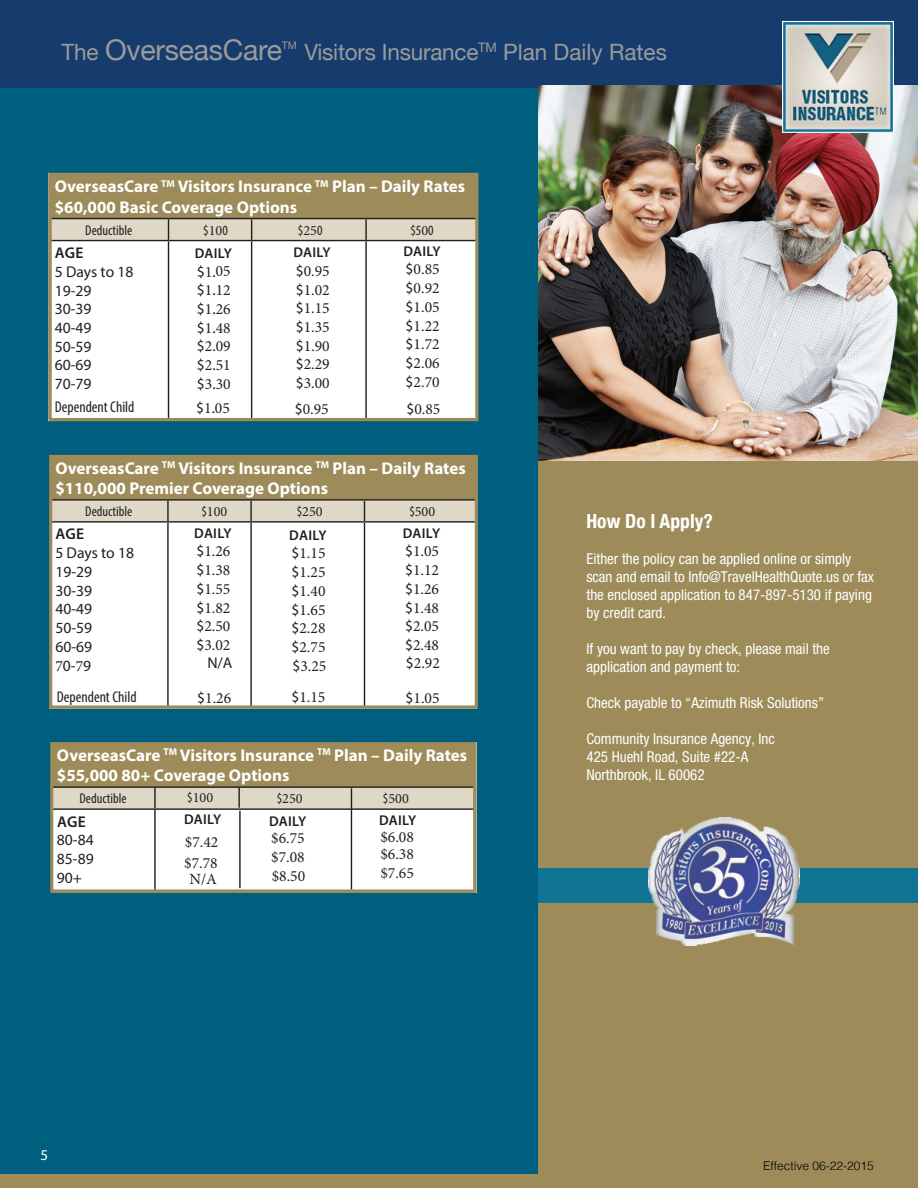
<style>
.page{position:relative;width:918px;height:1188px;background:#fff}
.page>*{position:absolute;margin:0;border:0;box-sizing:border-box;transform-origin:0 0}
.t1{font:28.5px "Helvetica Neue";letter-spacing:-.01em;color:#9b9b9b}
.t2{font:22.5px "Helvetica Neue";letter-spacing:-.01em;color:#9b9b9b}
.t3{font:700 condensed 19.5px "Helvetica Neue";color:#fff}
.t4{font:700 16.95px/20.4px "Myriad Pro";color:#fff}
.t5{font:15.6px/18.8px "Minion Pro";color:#231f20;text-align:justify}
.t6{font:15.6px/18.8px "Myriad Pro";color:#231f20}
.t7{font:condensed 15.6px "Myriad Pro";color:#231f20}
.t8{font:600 15.6px "Myriad Pro";letter-spacing:.01em;color:#231f20}
.t9{font:condensed 15px/18px "Helvetica Neue";color:#fff}
.t10{font:15px "Myriad Pro";color:#fff}
.t11{font:600 14.25px "Myriad Pro";letter-spacing:.01em;color:#231f20}
.t12{font:condensed 14.25px "Myriad Pro";color:#231f20}
.t13{font:14.25px "Minion Pro";color:#231f20}
.t14{font:300 12px "Helvetica";color:#000}
.t15{font:10.5px "Helvetica Neue";color:#9b9b9b}
.s1{font-size:22.5px}
.s2{font-family:"Minion Pro";font-stretch:normal}
.s3{font-family:"Myriad Pro"}
.s4{font-family:"Myriad Pro";font-stretch:condensed}
.s5{font-family:"Minion Pro"}
</style>
<div class="page">
<div style="left:0;top:87px;width:539px;height:1087px;background:#005f7f"></div>
<div style="left:539px;top:0;width:379px;height:1188px;background:#9d8b59"></div>
<div style="left:0;top:0;width:918px;height:87px;background:#163c6e"></div>
<img style="left:539px;top:86px;width:379px;height:374px">
<div style="left:0;top:1174px;width:918px;height:14px;background:#9d8b59"></div>
<img style="left:784px;top:23px;width:108px;height:108px">
<div style="left:782px;top:21px;width:112px;height:112px;border:1px solid #fff"></div>
<div style="left:539px;top:868px;width:379px;height:35px;background:#107593"></div>
<img style="left:648px;top:818px;width:152px;height:127px">
<div style="left:49px;top:173px;width:428px;height:248px;background:#fff"></div>
<div style="left:49px;top:174px;width:428px;height:45px;background:#9d8b59"></div>
<hr style="left:50px;top:218px;width:119px;height:1px;background:#231f20">
<hr style="left:169px;top:218px;width:83px;height:1px;background:#231f20">
<hr style="left:252px;top:218px;width:114px;height:1px;background:#231f20">
<hr style="left:366px;top:218px;width:111px;height:1px;background:#231f20">
<hr style="left:168px;top:241px;width:1px;height:177px;background:#231f20">
<hr style="left:251px;top:241px;width:1px;height:177px;background:#231f20">
<hr style="left:365px;top:241px;width:2px;height:177px;background:#231f20">
<svg style="left:53px;top:219px;width:421px;height:22px;background:#d1caba"></svg>
<div style="left:49px;top:173px;width:429px;height:248px;border:3px solid #9d8b59"></div>
<div style="left:51px;top:742px;width:425px;height:151px;background:#fff"></div>
<div style="left:51px;top:743px;width:425px;height:44px;background:#9d8b59"></div>
<hr style="left:52px;top:786px;width:103px;height:2px;background:#231f20">
<hr style="left:155px;top:786px;width:157px;height:2px;background:#231f20">
<hr style="left:312px;top:786px;width:164px;height:2px;background:#231f20">
<hr style="left:52px;top:808px;width:103px;height:2px;background:#231f20">
<hr style="left:155px;top:808px;width:157px;height:2px;background:#231f20">
<hr style="left:154px;top:810px;width:2px;height:81px;background:#231f20">
<hr style="left:312px;top:808px;width:164px;height:2px;background:#231f20">
<svg style="left:54px;top:787px;width:418px;height:22px;background:#d2cbbb"></svg>
<div style="left:50px;top:742px;width:426px;height:151px;border:3px solid #9d8b59"></div>
<div style="left:49px;top:455px;width:428px;height:254px;background:#fff"></div>
<div style="left:50px;top:455px;width:426px;height:45px;background:#9d8b59"></div>
<hr style="left:50px;top:499px;width:118px;height:2px;background:#231f20">
<hr style="left:168px;top:499px;width:83px;height:2px;background:#231f20">
<hr style="left:251px;top:499px;width:113px;height:2px;background:#231f20">
<hr style="left:364px;top:499px;width:113px;height:2px;background:#231f20">
<hr style="left:50px;top:521px;width:118px;height:2px;background:#231f20">
<hr style="left:168px;top:521px;width:83px;height:2px;background:#231f20">
<hr style="left:167px;top:523px;width:2px;height:184px;background:#231f20">
<hr style="left:251px;top:521px;width:113px;height:2px;background:#231f20">
<hr style="left:250px;top:523px;width:2px;height:184px;background:#231f20">
<hr style="left:364px;top:521px;width:113px;height:2px;background:#231f20">
<hr style="left:364px;top:523px;width:1px;height:184px;background:#231f20">
<svg style="left:53px;top:500px;width:421px;height:22px;background:#d1caba"></svg>
<div style="left:49px;top:455px;width:429px;height:254px;border:3px solid #9d8b59"></div>
<hr style="left:351px;top:788px;width:1px;height:101px;background:#231f20">
<hr style="left:238px;top:787px;width:2px;height:21px;background:#231f20">
<hr style="left:239px;top:811px;width:2px;height:77px;background:#231f20">
<h1 class="t1" style="left:62px;top:29px;width:222px"><span class="s1">The</span> OverseasCare</h1>
<p class="t15" style="left:282px;top:38px;width:17px">TM</p>
<h2 class="t2" style="left:304px;top:35px;width:364px">Visitors Insurance<sup>TM</sup> Plan Daily Rates</h2>
<p class="t4" style="left:55px;top:176px;width:412px">OverseasCare <sup>TM</sup> Visitors Insurance <sup>TM</sup> Plan – Daily Rates $60,000 Basic Coverage Options</p>
<p class="t12" style="left:85px;top:222px;width:49px">Deductible</p>
<p class="t12" style="left:203px;top:222px;width:26px">$<span class="s2">10</span>0</p>
<p class="t12" style="left:298px;top:222px;width:26px">$<span class="s2">25</span>0</p>
<p class="t12" style="left:410px;top:222px;width:25px">$5<span class="s2">0</span>0</p>
<p class="t8" style="left:55px;top:243px;width:30px">AGE</p>
<p class="t6" style="left:55px;top:262px;width:80px">5 Days to 18<br>19-29<br>30-39<br>40-49<br>50-59<br>60-69<br>70-79</p>
<p class="t7" style="left:55px;top:397px;width:81px">Dependent Child</p>
<p class="t11" style="left:403px;top:242px;width:39px">DAILY</p>
<p class="t5" style="left:406px;top:260px;width:36px"><span class="s3">$</span>0.85 <span class="s3">$</span>0.92 <span class="s3">$</span>1.05 <span class="s3">$</span>1.22 <span class="s3">$</span>1.72 <span class="s3">$</span>2.06 <span class="s3">$</span>2.70</p>
<p class="t11" style="left:294px;top:243px;width:39px">DAILY</p>
<p class="t5" style="left:296px;top:261px;width:36px"><span class="s3">$</span>0.95 <span class="s3">$</span>1.02 <span class="s3">$</span>1.15 <span class="s3">$</span>1.35 <span class="s3">$</span>1.90 <span class="s3">$</span>2.29 <span class="s3">$</span>3.00</p>
<p class="t11" style="left:195px;top:244px;width:39px">DAILY</p>
<p class="t5" style="left:197px;top:263px;width:35px;rotate:-2deg"><span class="s3">$</span>1<span class="s3">.</span>05</p>
<p class="t5" style="left:197px;top:281px;width:35px"><span class="s3">$</span>1<span class="s3">.</span>12 <span class="s3">$</span>1<span class="s3">.</span>26 <span class="s3">$</span>1<span class="s3">.</span>48 <span class="s3">$</span>2<span class="s3">.</span>09 <span class="s3">$</span>2<span class="s3">.</span>51 <span class="s3">$</span>3<span class="s3">.</span>30</p>
<p class="t5" style="left:196px;top:399px;width:35px"><span class="s3">$</span>1<span class="s3">.</span>05</p>
<p class="t5" style="left:295px;top:400px;width:36px"><span class="s3">$</span>0.95</p>
<p class="t5" style="left:406px;top:400px;width:36px"><span class="s3">$</span>0.85</p>
<p class="t4" style="left:55px;top:457px;width:412px">OverseasCare <sup>TM</sup> Visitors Insurance <sup>TM</sup> Plan – Daily Rates $110,000 Premier Coverage Options</p>
<p class="t12" style="left:85px;top:503px;width:49px">Deductible</p>
<p class="t13" style="left:201px;top:502px;width:27px"><span class="s4">$</span>100</p>
<p class="t13" style="left:297px;top:502px;width:27px"><span class="s4">$</span>250</p>
<p class="t13" style="left:409px;top:502px;width:27px"><span class="s4">$</span>500</p>
<p class="t8" style="left:56px;top:524px;width:30px">AGE</p>
<p class="t6" style="left:55px;top:543px;width:80px">5 Days to 18<br>19-29<br>30-39<br>40-49<br>50-59<br>60-69</p>
<p class="t7" style="left:57px;top:687px;width:81px">Dependent Child</p>
<p class="t11" style="left:194px;top:524px;width:39px">DAILY</p>
<p class="t5" style="left:196px;top:542px;width:36px"><span class="s3">$</span>1.26 <span class="s3">$</span>1.38 <span class="s3">$</span>1.55 <span class="s3">$</span>1.82 <span class="s3">$</span>2.50 <span class="s3">$</span>3.02</p>
<p class="t11" style="left:403px;top:524px;width:39px">DAILY</p>
<p class="t5" style="left:405px;top:542px;width:36px"><span class="s3">$</span>1.05 <span class="s3">$</span>1.12 <span class="s3">$</span>1.26 <span class="s3">$</span>1.48 <span class="s3">$</span>2.05 <span class="s3">$</span>2.48</p>
<p class="t11" style="left:289px;top:526px;width:39px">DAILY</p>
<p class="t5" style="left:291px;top:544px;width:36px"><span class="s3">$</span>1.15 <span class="s3">$</span>1.25 <span class="s3">$</span>1.40 <span class="s3">$</span>1.65 <span class="s3">$</span>2.28 <span class="s3">$</span>2.75</p>
<p class="t6" style="left:55px;top:656px;width:37px"><span class="s5">7</span>0-<span class="s5">7</span>9</p>
<p class="t6" style="left:207px;top:653px;width:27px">N/A</p>
<p class="t5" style="left:292px;top:657px;width:36px"><span class="s3">$</span>3.25</p>
<p class="t5" style="left:406px;top:654px;width:36px"><span class="s3">$</span>2.92</p>
<p class="t5" style="left:291px;top:688px;width:36px"><span class="s3">$</span>1.15</p>
<p class="t5" style="left:406px;top:689px;width:36px"><span class="s3">$</span>1.05</p>
<p class="t5" style="left:197px;top:689px;width:36px"><span class="s3">$</span>1.26</p>
<p class="t4" style="left:57px;top:745px;width:412px">OverseasCare <sup>TM</sup> Visitors Insurance <sup>TM</sup> Plan – Daily Rates $55,000 80+ Coverage Options</p>
<p class="t12" style="left:80px;top:790px;width:49px">Deductible</p>
<p class="t13" style="left:277px;top:789px;width:27px"><span class="s4">$</span>250</p>
<p class="t13" style="left:383px;top:789px;width:27px"><span class="s4">$</span>500</p>
<p class="t8" style="left:57px;top:812px;width:30px">AGE</p>
<p class="t6" style="left:57px;top:831px;width:38px;text-align:justify">80-84<br>85-89<br>90+</p>
<p class="t13" style="left:187px;top:788px;width:27px"><span class="s4">$</span>100</p>
<p class="t11" style="left:184px;top:810px;width:39px">DAILY</p>
<p class="t5" style="left:184px;top:831px;width:36px;line-height:21.3px">$7.42 $7.78</p>
<p class="t5" style="left:189px;top:869px;width:29px">N/A</p>
<p class="t11" style="left:379px;top:811px;width:39px">DAILY</p>
<p class="t5" style="left:380px;top:828px;width:35px;line-height:17.1px">$6.08 $6.38</p>
<p class="t5" style="left:380px;top:863px;width:35px">$7.65</p>
<p class="t11" style="left:269px;top:812px;width:39px">DAILY</p>
<p class="t5" style="left:271px;top:829px;width:36px">$6.75 $7.08 $8.50</p>
<p class="t10" style="left:40px;top:1146px;width:9px">5</p>
<h3 class="t3" style="left:586px;top:505px;width:128px">How Do I Apply?</h3>
<p class="t9" style="left:586px;top:550px;width:289px">Either the policy can be applied online or simply scan and email to Info@TravelHealthQuote.us or fax the enclosed application to 847-897-5130 if paying by credit card.</p>
<p class="t9" style="left:586px;top:640px;width:245px">If you want to pay by check, please mail the application and payment to:</p>
<p class="t9" style="left:586px;top:694px;width:239px">Check payable to “Azimuth Risk Solutions”</p>
<p class="t9" style="left:586px;top:730px;width:190px">Community Insurance Agency, Inc<br>425 Huehl Road, Suite #22-A<br>Northbrook, IL 60062</p>
<p class="t14" style="left:763px;top:1155px;width:112px">Effective 06-22-2015</p>
</div>
